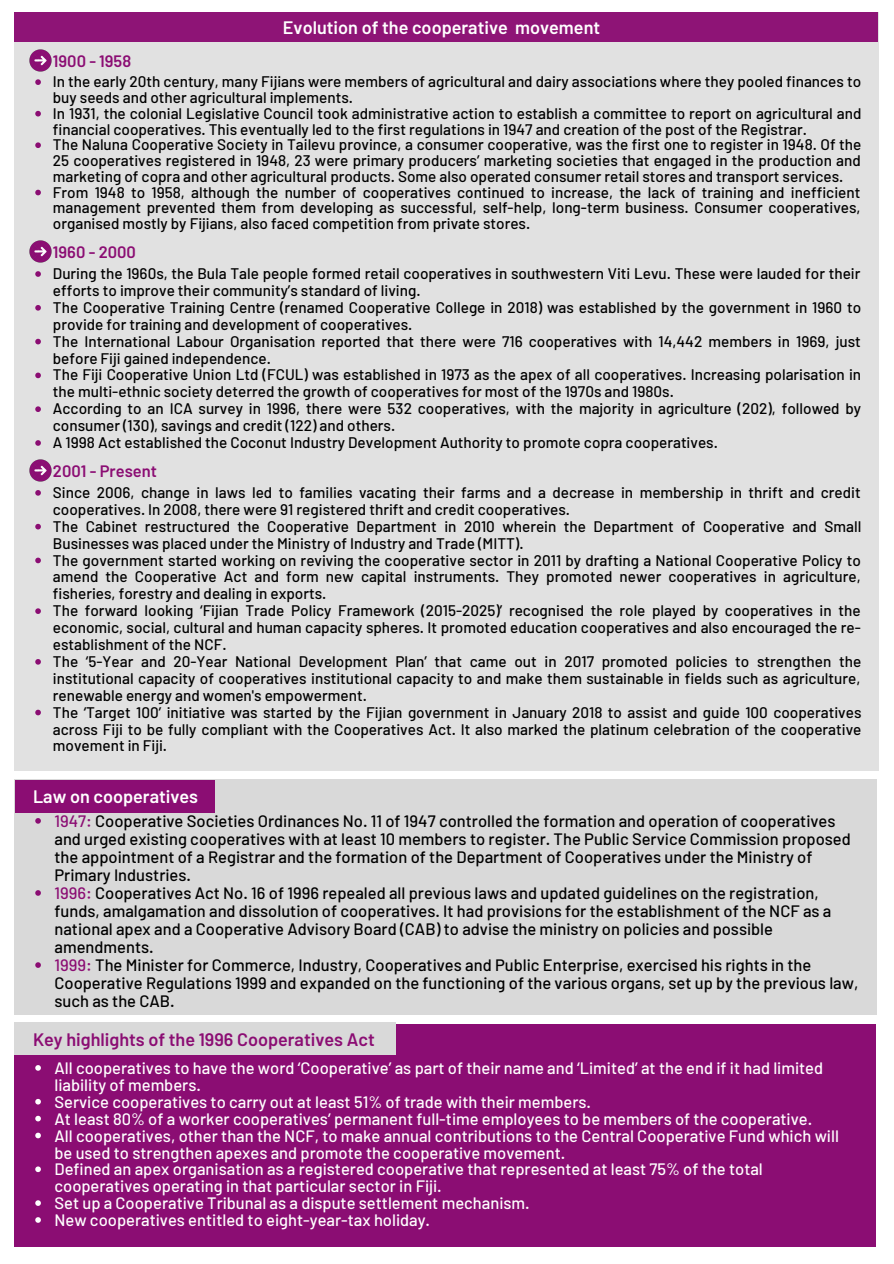
<style>
.page{position:relative;width:894px;height:1264px;background:#fff}
.page>*{position:absolute;margin:0;border:0;box-sizing:border-box;transform-origin:0 0}
.t1{font:600 18px "Barlow";color:#fff}
.t2{font:600 18px "Barlow";color:#8b0d73}
.t3{font:500 16.5px/18px "Barlow";color:#000}
.t4{font:500 16.5px/17px "Barlow";color:#fff}
.t5{font:600 16.5px "Barlow";color:#8b0d73}
.t6{font:500 15.3px/17px "Barlow";color:#000}
.s1{color:#8b0d73}
</style>
<div class="page">
<div style="left:14px;top:12px;width:864px;height:759px;background:#e1e1e1"></div>
<img style="left:29px;top:49px;width:23px;height:23px">
<img style="left:29px;top:240px;width:23px;height:23px">
<div style="left:14px;top:779px;width:863px;height:236px;background:#d9d9d9"></div>
<div style="left:15px;top:780px;width:199px;height:32px;background:#8b0d73"></div>
<img style="left:29px;top:459px;width:23px;height:23px">
<svg style="left:35px;top:79px;width:6px;height:6px"></svg>
<svg style="left:35px;top:111px;width:6px;height:5px"></svg>
<svg style="left:35px;top:142px;width:6px;height:6px"></svg>
<svg style="left:35px;top:190px;width:6px;height:5px"></svg>
<div style="left:14px;top:12px;width:863px;height:30px;background:#8e1476"></div>
<svg style="left:35px;top:271px;width:6px;height:6px"></svg>
<svg style="left:35px;top:305px;width:6px;height:5px"></svg>
<svg style="left:35px;top:339px;width:6px;height:5px"></svg>
<svg style="left:35px;top:372px;width:6px;height:6px"></svg>
<svg style="left:35px;top:406px;width:6px;height:6px"></svg>
<svg style="left:35px;top:440px;width:6px;height:6px"></svg>
<svg style="left:35px;top:490px;width:6px;height:5px"></svg>
<svg style="left:35px;top:524px;width:6px;height:5px"></svg>
<svg style="left:35px;top:557px;width:6px;height:6px"></svg>
<svg style="left:35px;top:608px;width:6px;height:6px"></svg>
<svg style="left:35px;top:659px;width:6px;height:5px"></svg>
<svg style="left:35px;top:709px;width:6px;height:6px"></svg>
<svg style="left:35px;top:818px;width:6px;height:5px"></svg>
<svg style="left:35px;top:890px;width:6px;height:5px"></svg>
<svg style="left:35px;top:962px;width:6px;height:5px"></svg>
<div style="left:14px;top:1023px;width:861px;height:223px;background:#8b0d73"></div>
<div style="left:14px;top:1022px;width:382px;height:33px;background:#d9d9d9"></div>
<svg style="left:35px;top:1065px;width:6px;height:5px"></svg>
<svg style="left:35px;top:1098px;width:6px;height:6px"></svg>
<svg style="left:35px;top:1115px;width:6px;height:6px"></svg>
<svg style="left:35px;top:1132px;width:6px;height:6px"></svg>
<svg style="left:35px;top:1166px;width:6px;height:6px"></svg>
<svg style="left:35px;top:1200px;width:6px;height:5px"></svg>
<svg style="left:35px;top:1217px;width:6px;height:5px"></svg>
<p class="t1" style="left:283px;top:16px;width:318px">Evolution of the cooperative movement</p>
<p class="t5" style="left:53px;top:51px;width:80px">1900 - 1958</p>
<p class="t6" style="left:53px;top:73px;width:809px;line-height:15.8px">In the early 20th century, many Fijians were members of agricultural and dairy associations where they pooled finances to buy seeds and other agricultural implements.<br>In 1931, the colonial Legislative Council took administrative action to establish a committee to report on agricultural and financial cooperatives. This eventually led to the first regulations in 1947 and creation of the post of the Registrar.<br>The Naluna Cooperative Society in Tailevu province, a consumer cooperative, was the first one to register in 1948. Of the 25 cooperatives registered in 1948, 23 were primary producers’ marketing societies that engaged in the production and marketing of copra and other agricultural products. Some also operated consumer retail stores and transport services.<br>From 1948 to 1958, although the number of cooperatives continued to increase, the lack of training and inefficient management prevented them from developing as successful, self-help, long-term business. Consumer cooperatives, organised mostly by Fijians, also faced competition from private stores.</p>
<p class="t5" style="left:53px;top:241px;width:84px">1960 - 2000</p>
<p class="t6" style="left:53px;top:264px;width:809px">During the 1960s, the Bula Tale people formed retail cooperatives in southwestern Viti Levu. These were lauded for their efforts to improve their community’s standard of living.<br>The Cooperative Training Centre (renamed Cooperative College in 2018) was established by the government in 1960 to provide for training and development of cooperatives.<br>The International Labour Organisation reported that there were 716 cooperatives with 14,442 members in 1969, just before Fiji gained independence.<br>The Fiji Cooperative Union Ltd (FCUL) was established in 1973 as the apex of all cooperatives. Increasing polarisation in the multi-ethnic society deterred the growth of cooperatives for most of the 1970s and 1980s.<br>According to an ICA survey in 1996, there were 532 cooperatives, with the majority in agriculture (202), followed by consumer (130), savings and credit (122) and others.<br>A 1998 Act established the Coconut Industry Development Authority to promote copra cooperatives.</p>
<p class="t5" style="left:53px;top:460px;width:105px">2001 - Present</p>
<p class="t6" style="left:53px;top:483px;width:809px">Since 2006, change in laws led to families vacating their farms and a decrease in membership in thrift and credit cooperatives. In 2008, there were 91 registered thrift and credit cooperatives.<br>The Cabinet restructured the Cooperative Department in 2010 wherein the Department of Cooperative and Small Businesses was placed under the Ministry of Industry and Trade (MITT).<br>The government started working on reviving the cooperative sector in 2011 by drafting a National Cooperative Policy to amend the Cooperative Act and form new capital instruments. They promoted newer cooperatives in agriculture, fisheries, forestry and dealing in exports.<br>The forward looking ‘Fijian Trade Policy Framework (2015-2025)’ recognised the role played by cooperatives in the economic, social, cultural and human capacity spheres. It promoted education cooperatives and also encouraged the re&shy;establishment of the NCF.<br>The ‘5-Year and 20-Year National Development Plan’ that came out in 2017 promoted policies to strengthen the institutional capacity of cooperatives institutional capacity to and make them sustainable in fields such as agriculture, renewable energy and women's empowerment.<br>The ‘Target 100’ initiative was started by the Fijian government in January 2018 to assist and guide 100 cooperatives across Fiji to be fully compliant with the Cooperatives Act. It also marked the platinum celebration of the cooperative movement in Fiji.</p>
<p class="t1" style="left:33px;top:785px;width:167px">Law on cooperatives</p>
<p class="t3" style="left:54px;top:811px;width:805px"><span class="s1">1947:</span> Cooperative Societies Ordinances No. 11 of 1947 controlled the formation and operation of cooperatives and urged existing cooperatives with at least 10 members to register. The Public Service Commission proposed the appointment of a Registrar and the formation of the Department of Cooperatives under the Ministry of Primary Industries.<br><span class="s1">1996:</span> Cooperatives Act No. 16 of 1996 repealed all previous laws and updated guidelines on the registration, funds, amalgamation and dissolution of cooperatives. It had provisions for the establishment of the NCF as a national apex and a Cooperative Advisory Board (CAB) to advise the ministry on policies and possible amendments.<br><span class="s1">1999:</span> The Minister for Commerce, Industry, Cooperatives and Public Enterprise, exercised his rights in the Cooperative Regulations 1999 and expanded on the functioning of the various organs, set up by the previous law, such as the CAB.</p>
<p class="t2" style="left:33px;top:1027px;width:343px">Key highlights of the 1996 Cooperatives Act</p>
<p class="t4" style="left:54px;top:1059px;width:785px">All cooperatives to have the word ‘Cooperative’ as part of their name and ‘Limited’ at the end if it had limited liability of members.<br>Service cooperatives to carry out at least 51% of trade with their members.<br>At least 80% of a worker cooperatives’ permanent full-time employees to be members of the cooperative.<br>All cooperatives, other than the NCF, to make annual contributions to the Central Cooperative Fund which will be used to strengthen apexes and promote the cooperative movement.<br>Defined an apex organisation as a registered cooperative that represented at least 75% of the total cooperatives operating in that particular sector in Fiji.<br>Set up a Cooperative Tribunal as a dispute settlement mechanism.<br>New cooperatives entitled to eight-year-tax holiday.</p>
</div>
